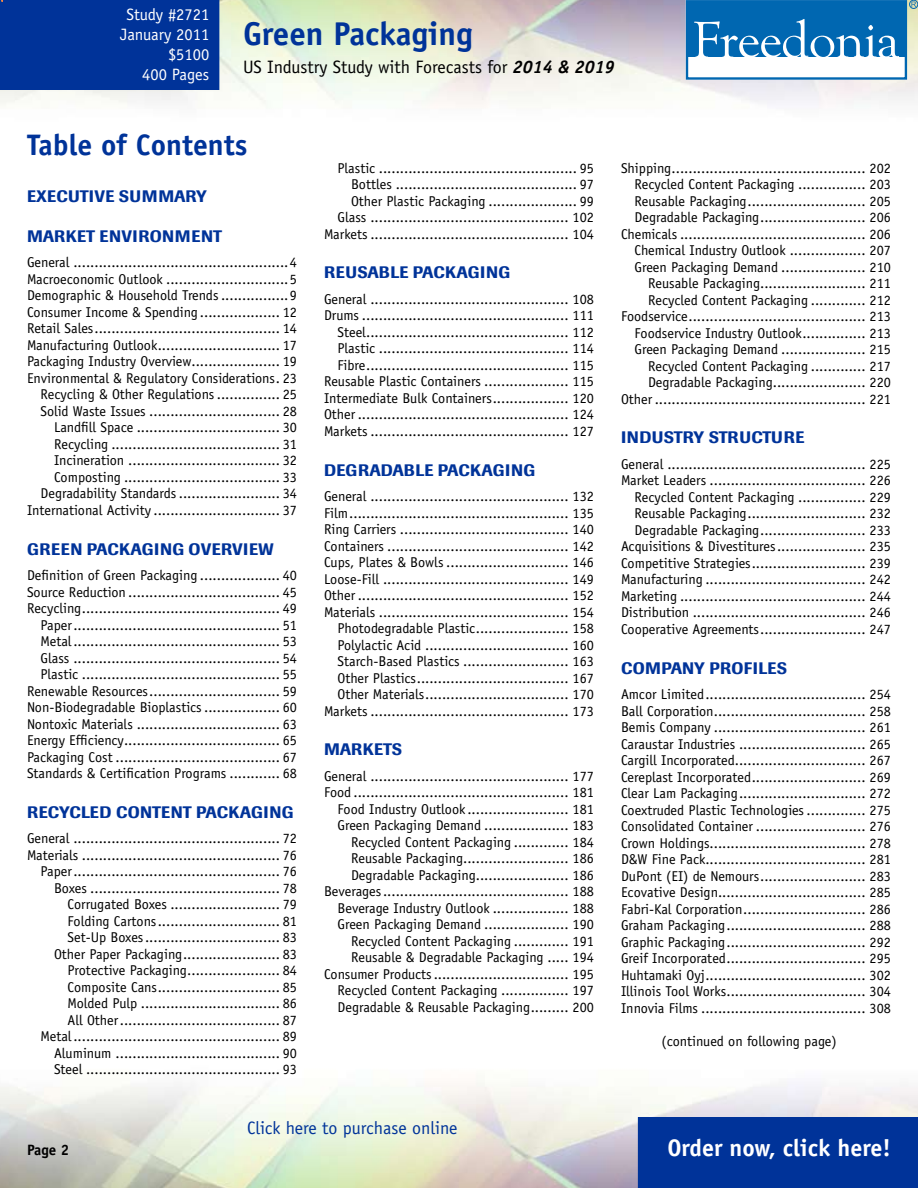
<style>
.page{position:relative;width:918px;height:1188px;background:#fff}
.page>*{position:absolute;margin:0;border:0;box-sizing:border-box;transform-origin:0 0}
.t1{font:700 33px "Officina Sans";color:#039}
.t2{font:700 29.7px "Officina Sans";color:#039}
.t3{font:700 24px "Officina Sans";color:#fff}
.t4{font:18px "Officina Sans";color:#000}
.t5{font:18px "Officina Sans";color:#039}
.t6{font:500 16.5px "Imago";letter-spacing:.02em;color:#039}
.t7{font:16.5px/19.8px "Officina Sans";color:#fff;text-align:right}
.t8{font:500 16.5px "Imago";color:#039}
.t9{font:700 15px "Officina Sans";color:#000}
.t10{font:14.25px/16.5px "Officina Sans";color:#000;text-align:right}
.s1{font-weight:700;font-style:italic}
</style>
<div class="page">
<div style="left:638px;top:1117px;width:280px;height:71px;background:#039"></div>
<div style="left:686px;top:0;width:221px;height:80px;border:2px solid #0067b1"></div>
<div style="left:687px;top:1px;width:218px;height:56px;background:#0067b1"></div>
<svg style="left:694px;top:19px;width:205px;height:38px"></svg>
<div style="left:909px;top:0;width:9px;height:9px;border:1px solid #0067b1;border-radius:50%"></div>
<svg style="left:911px;top:2px;width:5px;height:5px"></svg>
<div style="left:0;top:0;width:219px;height:90px;background:#039"></div>
<p class="t7" style="left:120px;top:5px;width:90px">Study #2721<br>January 2011 $5100<br>400 Pages</p>
<h1 class="t1" style="left:243px;top:13px;width:231px">Green Packaging</h1>
<p class="t4" style="left:243px;top:57px;width:373px">US Industry Study with Forecasts for <span class="s1">2014 &amp; 2019</span></p>
<h2 class="t2" style="left:27px;top:127px;width:222px">Table of Contents</h2>
<p class="t6" style="left:27px;top:186px;width:181px">EXECUTIVE SUMMARY</p>
<p class="t6" style="left:27px;top:226px;width:196px">MARKET ENVIRONMENT</p>
<p class="t10" style="left:27px;top:254px;width:271px">General ...................................................4<br>Macroeconomic Outlook .............................5<br>Demographic &amp; Household Trends ................9<br>Consumer Income &amp; Spending ................... 12<br>Retail Sales............................................ 14<br>Manufacturing Outlook............................. 17<br>Packaging Industry Overview..................... 19<br>Environmental &amp; Regulatory Considerations. 23<br>Recycling &amp; Other Regulations ............... 25<br>Solid Waste Issues ............................... 28<br>Landfill Space .................................. 30<br>Recycling ........................................ 31<br>Incineration .................................... 32<br>Composting ..................................... 33<br>Degradability Standards ........................ 34<br>International Activity .............................. 37</p>
<p class="t6" style="left:27px;top:539px;width:82px">GREEN PACKA</p>
<p class="t6" style="left:142px;top:539px;width:133px">GING OVERVI EW</p>
<p class="t10" style="left:27px;top:567px;width:271px">Definition of Green Packaging ................... 40<br>Source Reduction .................................... 45<br>Recycling............................................... 49<br>Paper................................................. 51<br>Metal................................................. 53<br>Glass ................................................. 54<br>Plastic ............................................... 55<br>Renewable Resources............................... 59<br>Non-Biodegradable Bioplastics .................. 60<br>Nontoxic Materials .................................. 63<br>Energy Efficiency..................................... 65<br>Packaging Cost ....................................... 67<br>Standards &amp; Certification Programs ............ 68</p>
<p class="t6" style="left:27px;top:802px;width:33px">RECYC</p>
<p class="t6" style="left:81px;top:802px;width:48px">LED CONT</p>
<p class="t6" style="left:161px;top:802px;width:57px">ENT PACKA</p>
<p class="t6" style="left:251px;top:802px;width:44px">GING</p>
<p class="t10" style="left:27px;top:830px;width:271px">General ................................................. 72<br>Materials ............................................... 76<br>Paper................................................. 76<br>Boxes ............................................. 78<br>Corrugated Boxes .......................... 79<br>Folding Cartons............................. 81<br>Set-Up Boxes................................ 83<br>Other Paper Packaging....................... 83<br>Protective Packaging...................... 84<br>Composite Cans............................. 85<br>Molded Pulp ................................. 86<br>All Other...................................... 87<br>Metal................................................. 89<br>Aluminum ....................................... 90<br>Steel .............................................. 93</p>
<p class="t10" style="left:324px;top:160px;width:271px">Plastic ............................................... 95<br>Bottles ........................................... 97<br>Other Plastic Packaging ..................... 99<br>Glass ............................................... 102<br>Markets ............................................... 104</p>
<p class="t8" style="left:324px;top:263px;width:111px">REUSABLE PACKA</p>
<p class="t6" style="left:468px;top:263px;width:44px">GING</p>
<p class="t10" style="left:324px;top:291px;width:271px">General ............................................... 108<br>Drums ................................................. 111<br>Steel................................................ 112<br>Plastic ............................................. 114<br>Fibre................................................ 115<br>Reusable Plastic Containers .................... 115<br>Intermediate Bulk Containers.................. 120<br>Other .................................................. 124<br>Markets ............................................... 127</p>
<p class="t6" style="left:324px;top:460px;width:136px">DEGRADABLE PACKA</p>
<p class="t6" style="left:493px;top:460px;width:44px">GING</p>
<p class="t10" style="left:324px;top:488px;width:271px">General ............................................... 132<br>Film.................................................... 135<br>Ring Carriers ........................................ 140<br>Containers ........................................... 142<br>Cups, Plates &amp; Bowls ............................. 146<br>Loose-Fill ............................................ 149<br>Other .................................................. 152<br>Materials ............................................. 154<br>Photodegradable Plastic...................... 158<br>Polylactic Acid .................................. 160<br>Starch-Based Plastics ......................... 163<br>Other Plastics.................................... 167<br>Other Materials.................................. 170<br>Markets ............................................... 173</p>
<p class="t6" style="left:324px;top:740px;width:14px">MARK</p>
<p class="t6" style="left:374px;top:740px;width:29px">ETS</p>
<p class="t10" style="left:324px;top:768px;width:271px">General ............................................... 177<br>Food ................................................... 181<br>Food Industry Outlook ........................ 181<br>Green Packaging Demand .................... 183<br>Recycled Content Packaging ............. 184<br>Reusable Packaging......................... 186<br>Degradable Packaging...................... 186<br>Beverages............................................ 188<br>Beverage Industry Outlook .................. 188<br>Green Packaging Demand .................... 190<br>Recycled Content Packaging ............. 191<br>Reusable &amp; Degradable Packaging ..... 194<br>Consumer Products................................ 195<br>Recycled Content Packaging ................ 197<br>Degradable &amp; Reusable Packaging......... 200</p>
<p class="t10" style="left:621px;top:160px;width:271px">Shipping.............................................. 202<br>Recycled Content Packaging ................ 203<br>Reusable Packaging............................ 205<br>Degradable Packaging......................... 206<br>Chemicals ............................................ 206<br>Chemical Industry Outlook .................. 207<br>Green Packaging Demand .................... 210<br>Reusable Packaging......................... 211<br>Recycled Content Packaging ............. 212<br>Foodservice.......................................... 213<br>Foodservice Industry Outlook............... 213<br>Green Packaging Demand .................... 215<br>Recycled Content Packaging ............. 217<br>Degradable Packaging...................... 220<br>Other .................................................. 221</p>
<p class="t6" style="left:621px;top:428px;width:65px">IN DUSTRY</p>
<p class="t6" style="left:709px;top:428px;width:22px">STRUCTUR</p>
<p class="t6" style="left:795px;top:428px;width:10px">E</p>
<p class="t10" style="left:621px;top:456px;width:271px">General ............................................... 225<br>Market Leaders ..................................... 226<br>Recycled Content Packaging ................ 229<br>Reusable Packaging............................ 232<br>Degradable Packaging......................... 233<br>Acquisitions &amp; Divestitures..................... 235<br>Competitive Strategies........................... 239<br>Manufacturing ...................................... 242<br>Marketing ............................................ 244<br>Distribution ......................................... 246<br>Cooperative Agreements......................... 247</p>
<p class="t6" style="left:621px;top:658px;width:148px">COMPANY PROFILES</p>
<p class="t10" style="left:621px;top:686px;width:271px;text-align:justify">Amcor Limited...................................... 254<br>Ball Corporation.................................... 258<br>Bemis Company .................................... 261<br>Caraustar Industries .............................. 265<br>Cargill Incorporated............................... 267<br>Cereplast Incorporated........................... 269<br>Clear Lam Packaging.............................. 272<br>Coextruded Plastic Technologies .............. 275<br>Consolidated Container .......................... 276<br>Crown Holdings..................................... 278<br>D&amp;W Fine Pack...................................... 281<br>DuPont (EI) de Nemours......................... 283<br>Ecovative Design................................... 285<br>Fabri-Kal Corporation............................. 286<br>Graham Packaging................................. 288<br>Graphic Packaging................................. 292<br>Greif Incorporated................................. 295<br>Huhtamaki Oyj...................................... 302<br>Illinois Tool Works................................. 304<br>Innovia Films ....................................... 308</p>
<p class="t10" style="left:662px;top:1033px;width:177px">(continued on following page)</p>
<p class="t5" style="left:247px;top:1117px;width:212px">Click here to purchase online</p>
<p class="t9" style="left:27px;top:1140px;width:31px">Page</p>
<h3 class="t3" style="left:667px;top:1133px;width:225px">Order now, click here!</h3>
</div>
